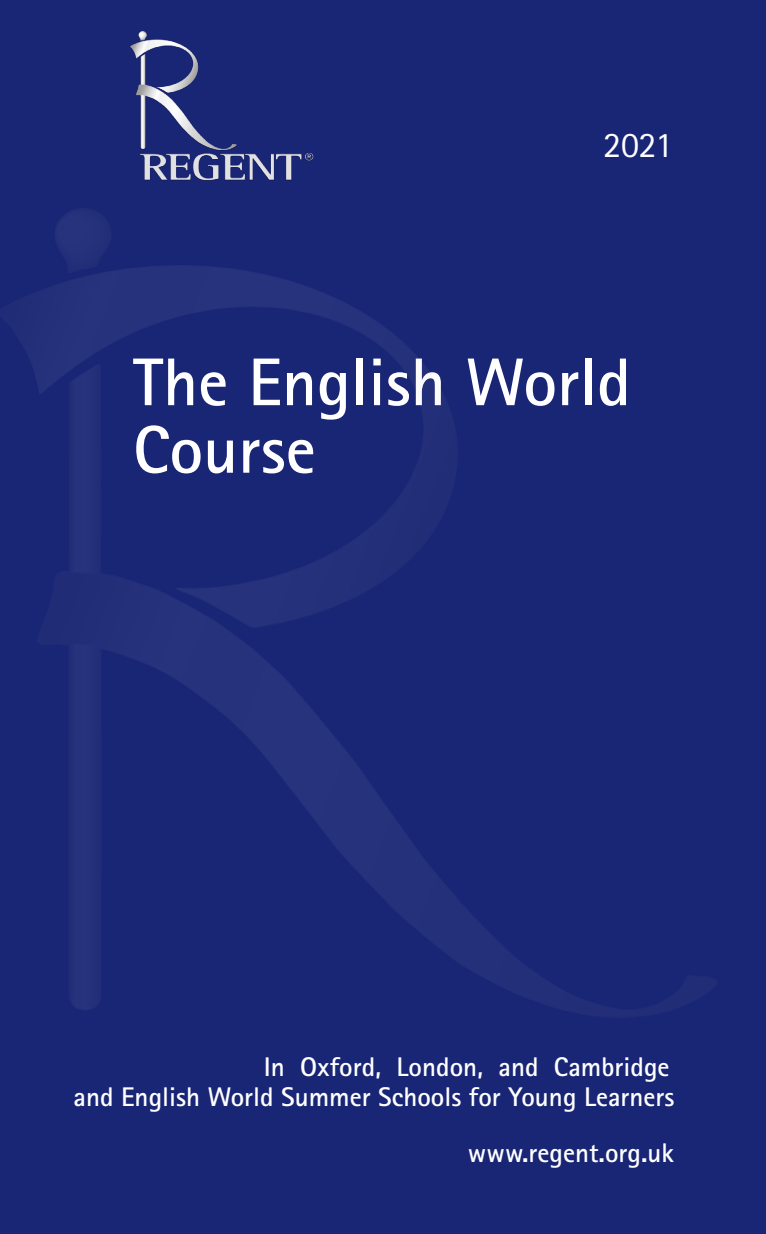
<style>
.page{position:relative;width:766px;height:1234px;background:#fff}
.page>*{position:absolute;margin:0;border:0;box-sizing:border-box;transform-origin:0 0}
.t1{font:700 67.5px/67.5px "Rotis Sans Serif";color:#fff}
.t2{font:36px "Rotis Sans Serif";color:#fff}
.t3{font:700 27px/30px "Rotis Sans Serif";color:#fff;text-align:right}
</style>
<div class="page">
<div style="left:0;top:0;width:765px;height:1233px;background:#192575"></div>
<img style="left:125px;top:32px;width:263px;height:150px">
<img style="left:0;top:209px;width:765px;height:816px">
<h2 class="t2" style="left:603px;top:124px;width:71px">2021</h2>
<h1 class="t1" style="left:133px;top:347px;width:499px">The English World<br>Course</h1>
<p class="t3" style="left:74px;top:1051px;width:602px">In Oxford, London, and Cambridge<br>and English World Summer Schools for Young Learners</p>
<p class="t3" style="left:468px;top:1136px;width:207px">www.regent.org.uk</p>
</div>
